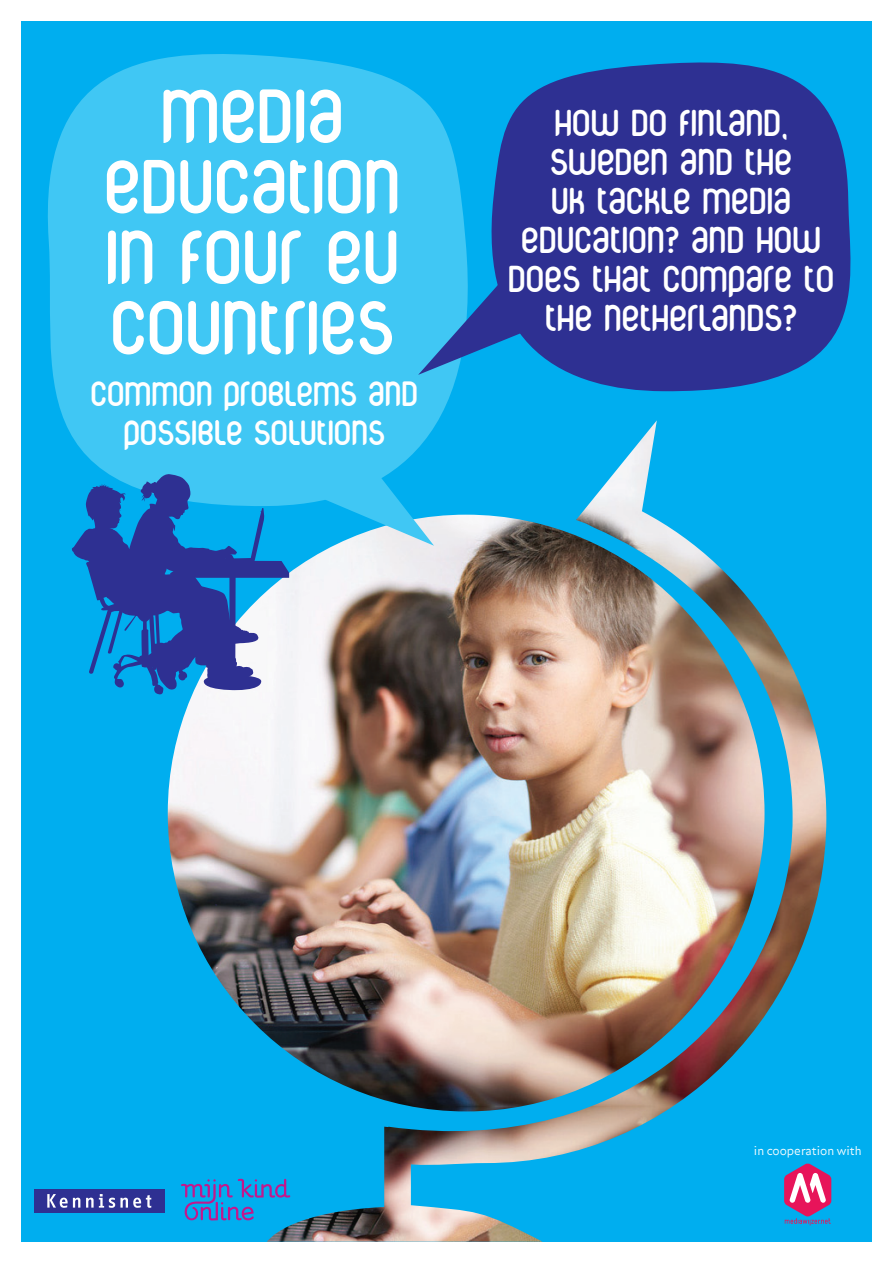
<style>
.page{position:relative;width:893px;height:1263px;background:#fff}
.page>*{position:absolute;margin:0;border:0;box-sizing:border-box;transform-origin:0 0}
.t1{font:99px/70.5px "Corpus Care";color:#fff;text-align:center}
.t2{font:48px/39px "Corpus Care";color:#fff;text-align:center}
.t3{font:45px/39px "Corpus Care";color:#fff;text-align:center}
.t4{font:300 12px "Balance OT";color:#fff}
</style>
<div class="page">
<div style="left:21px;top:21px;width:851px;height:1221px;background:#00aeef"></div>
<img style="left:168px;top:420px;width:658px;height:822px">
<svg style="left:47px;top:54px;width:437px;height:454px;background:#37c3f3"></svg>
<svg style="left:477px;top:59px;width:374px;height:334px;fill:#2e3092"></svg>
<svg style="left:418px;top:256px;width:142px;height:119px"></svg>
<svg style="left:72px;top:413px;width:362px;height:282px"></svg>
<svg style="left:181px;top:1179px;width:109px;height:41px"></svg>
<div style="left:34px;top:1189px;width:130px;height:24px;background:#2e3092"></div>
<svg style="left:47px;top:1194px;width:33px;height:14px"></svg>
<svg style="left:86px;top:1194px;width:65px;height:14px"></svg>
<svg style="left:784px;top:1163px;width:47px;height:62px"></svg>
<h1 class="t1" style="left:107px;top:82px;width:298px">Media<br>Education in Four EU<br>Countries</h1>
<p class="t3" style="left:92px;top:375px;width:329px">Common Problems and<br>Possible Solutions</p>
<p class="t2" style="left:509px;top:104px;width:328px">How do Finland,<br>Sweden and the<br>UK tackle media education? And how does that compare to the Netherlands?</p>
<p class="t4" style="left:754px;top:1144px;width:109px">in cooperation with</p>
</div>
